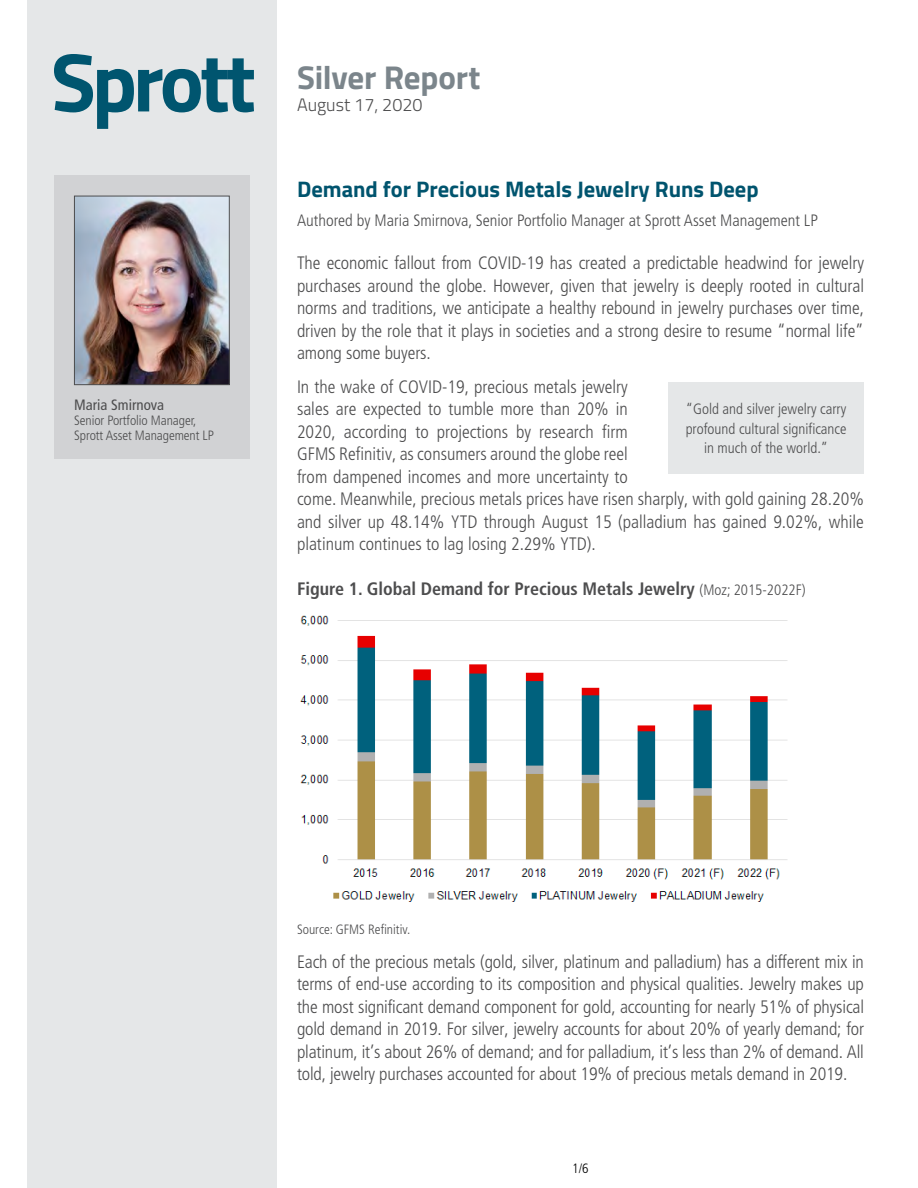
<style>
.page{position:relative;width:918px;height:1188px;background:#fff}
.page>*{position:absolute;margin:0;border:0;box-sizing:border-box;transform-origin:0 0}
.t1{font:700 33px "Titillium Web";letter-spacing:-.005em;color:#7b858b}
.t2{font:700 22.5px "Titillium Web";color:#00546e}
.t3{font:300 condensed 18px/22.5px "Frutiger LT Std";color:#4d4d4e;text-align:justify}
.t4{font:700 condensed 18px "Frutiger LT Std";color:#4d4d4e}
.t5{font:300 18px "Titillium Web";color:#4d4d4e}
.t6{font:300 condensed 16.5px "Frutiger LT Std";color:#4d4d4e}
.t7{font:300 condensed 15px/19.5px "Frutiger LT Std";color:#4d4d4e;text-align:center}
.t8{font:condensed 15px "Frutiger LT Std";color:#4d4d4e}
.t9{font:300 condensed 13.5px/15px "Frutiger LT Std";letter-spacing:-.005em;color:#4d4d4e}
.t10{font:300 condensed 13.5px "Frutiger LT Std";color:#000}
.s1{font-weight:300;font-size:15px}
</style>
<div class="page">
<div style="left:27px;top:0;width:250px;height:1188px;background:#e5e7e8"></div>
<img style="left:300px;top:615px;width:488px;height:287px">
<svg style="left:54px;top:54px;width:200px;height:75px"></svg>
<div style="left:54px;top:176px;width:196px;height:283px;background:#d1d2d4"></div>
<img style="left:76px;top:198px;width:152px;height:185px">
<div style="left:74px;top:196px;width:156px;height:189px;border:1px solid #4d4d4e"></div>
<div style="left:668px;top:382px;width:196px;height:92px;background:#e5e7e8"></div>
<h1 class="t1" style="left:297px;top:52px;width:185px">Silver Report</h1>
<p class="t5" style="left:297px;top:92px;width:127px">August 17, 2020</p>
<p class="t2" style="left:297px;top:172px;width:463px">Demand for Precious Metals Jewelry Runs Deep</p>
<p class="t6" style="left:297px;top:211px;width:523px">Authored by Maria Smirnova, Senior Portfolio Manager at Sprott Asset Management LP</p>
<p class="t3" style="left:297px;top:252px;width:569px">The economic fallout from COVID-19 has created a predictable headwind for jewelry purchases around the globe. However, given that jewelry is deeply rooted in cultural norms and traditions, we anticipate a healthy rebound in jewelry purchases over time, driven by the role that it plays in societies and a strong desire to resume “normal life” among some buyers.</p>
<p class="t3" style="left:297px;top:376px;width:569px;text-align:left">In the wake of COVID-19, precious metals jewelry<br>sales are expected to tumble more than 20% in<br>2020, according to projections by research firm<br>GFMS Refinitiv, as consumers around the globe reel<br>from dampened incomes and more uncertainty to<br>come. Meanwhile, precious metals prices have risen sharply, with gold gaining 28.20% and silver up 48.14% YTD through August 15 (palladium has gained 9.02%, while platinum continues to lag losing 2.29% YTD).</p>
<p class="t4" style="left:297px;top:578px;width:510px">Figure 1. Global Demand for Precious Metals Jewelry <span class="s1">(Moz; 2015-2022F)</span></p>
<p class="t8" style="left:74px;top:396px;width:91px">Maria Smirnova</p>
<p class="t9" style="left:74px;top:413px;width:141px">Senior Portfolio Manager,<br>Sprott Asset Management LP</p>
<p class="t7" style="left:686px;top:400px;width:162px">“Gold and silver jewelry carry profound cultural significance in much of the world.”</p>
<p class="t9" style="left:297px;top:922px;width:115px">Source: GFMS Refinitiv.</p>
<p class="t3" style="left:297px;top:950px;width:569px">Each of the precious metals (gold, silver, platinum and palladium) has a different mix in terms of end-use according to its composition and physical qualities. Jewelry makes up the most significant demand component for gold, accounting for nearly 51% of physical gold demand in 2019. For silver, jewelry accounts for about 20% of yearly demand; for platinum, it’s about 26% of demand; and for palladium, it’s less than 2% of demand. All told, jewelry purchases accounted for about 19% of precious metals demand in 2019.</p>
<p class="t10" style="left:572px;top:1160px;width:18px">1/6</p>
</div>
